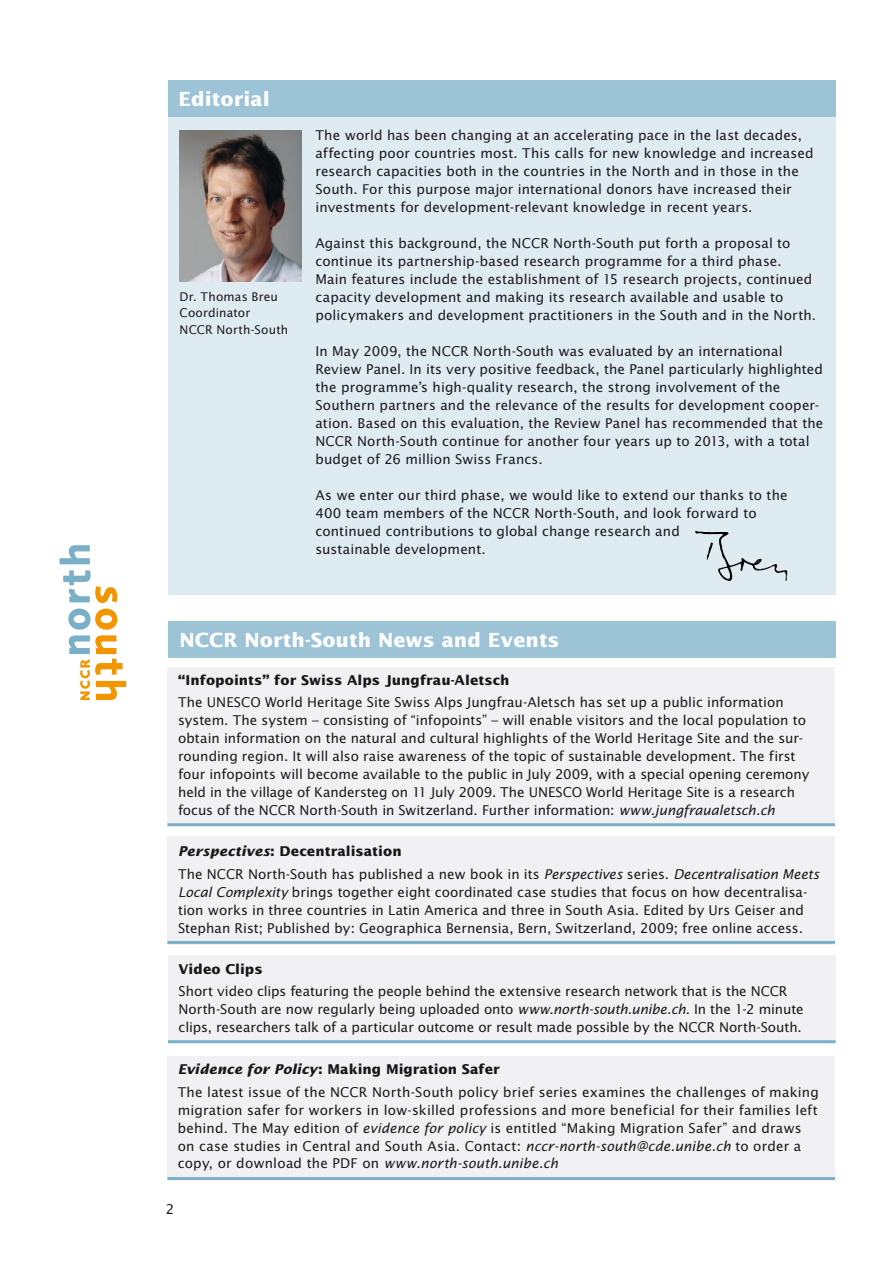
<style>
.page{position:relative;width:893px;height:1263px;background:#fff}
.page>*{position:absolute;margin:0;border:0;box-sizing:border-box;transform-origin:0 0}
.t1{font:700 19.5px "Lucida Sans Std";letter-spacing:.005em;color:#fff}
.t2{font:13.5px/18px "Lucida Sans Std";letter-spacing:.005em;color:#1a171c}
.t3{font:700 13.5px "Lucida Sans Std";letter-spacing:.005em;color:#1a171c}
.t4{font:12px/16.5px "Lucida Sans Std";letter-spacing:.01em;color:#1a171c}
.s1{font-style:italic}
.s2{font-weight:700;font-style:italic}
.s3{font-weight:700}
</style>
<div class="page">
<svg style="left:60px;top:545px;width:30px;height:19px"></svg>
<svg style="left:63px;top:570px;width:63px;height:130px"></svg>
<div style="left:168px;top:114px;width:668px;height:481px;background:#deebf1"></div>
<img style="left:180px;top:131px;width:121px;height:151px">
<div style="left:168px;top:81px;width:668px;height:36px;background:#9cc3d6"></div>
<div style="left:168px;top:955px;width:668px;height:86px;background:#f1f1f4"></div>
<div style="left:168px;top:622px;width:668px;height:36px;background:#9cc3d6"></div>
<hr style="left:168px;top:1040px;width:668px;height:3px;background:#79afc7">
<div style="left:167px;top:1057px;width:668px;height:122px;background:#f1f1f4"></div>
<hr style="left:167px;top:1177px;width:668px;height:3px;background:#79afc7">
<img style="left:695px;top:530px;width:28px;height:23px">
<div style="left:167px;top:667px;width:668px;height:157px;background:#f1f1f4"></div>
<hr style="left:167px;top:823px;width:668px;height:3px;background:#79afc7">
<div style="left:167px;top:837px;width:668px;height:108px;background:#f1f1f4"></div>
<hr style="left:167px;top:941px;width:668px;height:3px;background:#79afc7">
<h1 class="t1" style="left:179px;top:88px;width:93px">Editorial</h1>
<p class="t4" style="left:180px;top:288px;width:110px">Dr. Thomas Breu<br>Coordinator<br>NCCR North-South</p>
<p class="t2" style="left:315px;top:126px;width:500px">The world has been changing at an accelerating pace in the last decades, affecting poor countries most. This calls for new knowledge and increased research capacities both in the countries in the North and in those in the South. For this purpose major international donors have increased their investments for development-relevant knowledge in recent years.</p>
<p class="t2" style="left:315px;top:234px;width:502px">Against this background, the NCCR North-South put forth a proposal to continue its partnership-based research programme for a third phase.<br>Main features include the establishment of 15 research projects, continued capacity development and making its research available and usable to policymakers and development practitioners in the South and in the North.</p>
<p class="t2" style="left:315px;top:342px;width:510px">In May 2009, the NCCR North-South was evaluated by an international Review Panel. In its very positive feedback, the Panel particularly highlighted the programme’s high-quality research, the strong involvement of the Southern partners and the relevance of the results for development cooper&shy;ation. Based on this evaluation, the Review Panel has recommended that the NCCR North-South continue for another four years up to 2013, with a total budget of 26 million Swiss Francs.</p>
<p class="t2" style="left:315px;top:486px;width:474px">As we enter our third phase, we would like to extend our thanks to the 400 team members of the NCCR North-South, and look forward to continued contributions to global change research and<br>sustainable development.</p>
<h1 class="t1" style="left:180px;top:629px;width:382px">NCCR North-South News and Events</h1>
<p class="t3" style="left:178px;top:672px;width:333px">“Infopoints” for Swiss Alps Jungfrau-Aletsch</p>
<p class="t2" style="left:178px;top:693px;width:633px">The UNESCO World Heritage Site Swiss Alps Jungfrau-Aletsch has set up a public information system. The system – consisting of “infopoints” – will enable visitors and the local population to obtain information on the natural and cultural highlights of the World Heritage Site and the sur&shy;rounding region. It will also raise awareness of the topic of sustainable development. The first four infopoints will become available to the public in July 2009, with a special opening ceremony held in the village of Kandersteg on 11 July 2009. The UNESCO World Heritage Site is a research focus of the NCCR North-South in Switzerland. Further information: <span class="s1">www.jungfraualetsch.ch</span></p>
<p class="t2" style="left:178px;top:840px;width:643px;line-height:22.2px"><span class="s2">Perspectives</span><span class="s3">: Decentralisation<br></span>The NCCR North-South has published a new book in its <span class="s1">Perspectives</span> series. <span class="s1">Decentralisation Meets</span></p>
<p class="t2" style="left:178px;top:883px;width:631px"><span class="s1">Local Complexity</span> brings together eight coordinated case studies that focus on how decentralisa&shy;tion works in three countries in Latin America and three in South Asia. Edited by Urs Geiser and<br>Stephan Rist; Published by: Geographica Bernensia, Bern, Switzerland, 2009; free online access.</p>
<p class="t3" style="left:179px;top:961px;width:86px">Video Clips</p>
<p class="t2" style="left:179px;top:982px;width:627px">Short video clips featuring the people behind the extensive research network that is the NCCR<br>North-South are now regularly being uploaded onto <span class="s1">www.north-south.unibe.ch</span>. In the 1-2 minute clips, researchers talk of a particular outcome or result made possible by the NCCR North-South.</p>
<p class="t2" style="left:178px;top:1058px;width:643px;line-height:22.2px"><span class="s2">Evidence for Policy</span><span class="s3">: Making Migration Safer<br></span>The latest issue of the NCCR North-South policy brief series examines the challenges of making</p>
<p class="t2" style="left:178px;top:1101px;width:642px">migration safer for workers in low-skilled professions and more beneficial for their families left behind. The May edition of <span class="s1">evidence for policy</span> is entitled “Making Migration Safer” and draws on case studies in Central and South Asia. Contact: <span class="s1">nccr-north-south@cde.unibe.ch</span> to order a copy, or download the PDF on <span class="s1">www.north-south.unibe.ch</span></p>
<p class="t2" style="left:166px;top:1200px;width:10px">2</p>
</div>
